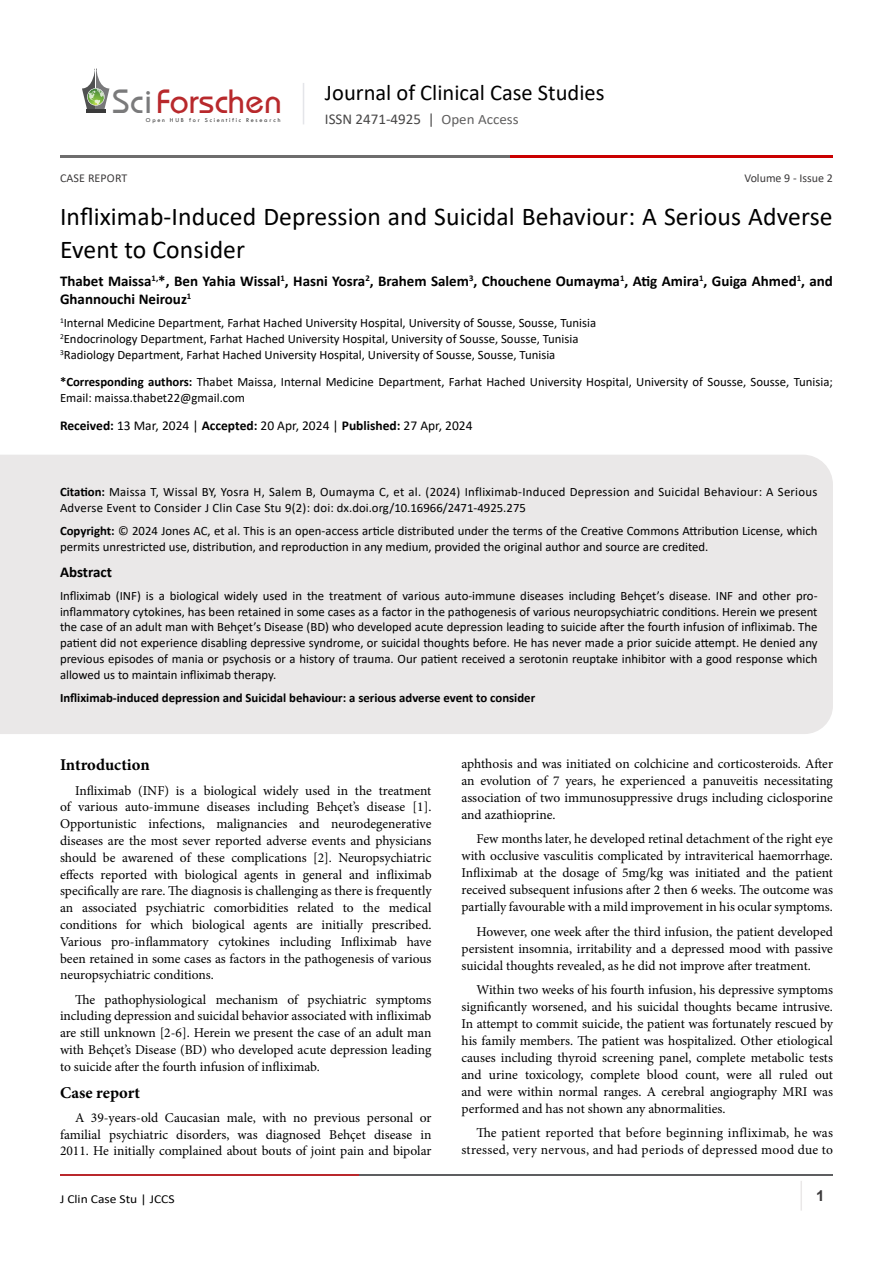
<style>
.page{position:relative;width:893px;height:1263px;background:#fff}
.page>*{position:absolute;margin:0;border:0;box-sizing:border-box;transform-origin:0 0}
.t1{font:35.1px "Opal";color:#b8292c}
.t2{font:25.65px/33px "Calibri";letter-spacing:.005em;color:#000}
.t3{font:22.5px "Calibri";color:#000}
.heading_1{font:700 16.5px "Minion Pro";color:#000}
.t4{font:700 15px/18px "Calibri";color:#000}
.t5{font:15px "Calibri";color:#474646}
.t6{font:700 15px "Arial";color:#3c3a3b}
.t7{font:13.5px/17px "Minion Pro";color:#000;text-align:justify}
.t8{font:13.5px/16.5px "Minion Pro";letter-spacing:.02em;color:#000;text-align:right}
.t9{font:13.5px "Calibri";color:#000}
.t10{font:12.75px/15.8px "Calibri";color:#000}
.t11{font:12.75px/15.8px "Calibri";letter-spacing:.02em;color:#000}
.t12{font:700 12.75px "Calibri";color:#000}
.t13{font:12.15px "Calibri";color:#000;scale:1.11 1}
.t14{font:12px "Calibri";color:#3c3a3b}
.t15{font:6.15px "Tw Cen";letter-spacing:.28em;color:#3a3a3a}
.s1{color:#7a7a7b}
.s2{font-size:14.25px;color:#605f5f}
.s3{font-weight:700}
</style>
<div class="page">
<hr style="left:86px;top:109px;width:19px;height:4px;background:#3a3a3a">
<svg style="left:82px;top:68px;width:27px;height:41px"></svg>
<hr style="left:303px;top:83px;width:1px;height:41px;background:#e4e5e9">
<hr style="left:800px;top:1181px;width:2px;height:29px;background:#eae8e8">
<hr style="left:60px;top:1174px;width:300px;height:2px;background:#b9282c">
<hr style="left:359px;top:1174px;width:474px;height:2px;background:#5d5e60">
<hr style="left:60px;top:155px;width:535px;height:2px;background:#6e6d6d">
<hr style="left:511px;top:155px;width:322px;height:2px;background:#ca0000">
<div style="left:0;top:455px;width:833px;height:279px;background:#eae8e8"></div>
<h1 class="t1" style="left:113px;top:80px;width:171px"><span class="s1">Sci</span>Forschen</h1>
<p class="t15" style="left:146px;top:116px;width:136px">Open HUB for Scientific Research</p>
<h3 class="t3" style="left:325px;top:77px;width:281px">Journal of Clinical Case Studies</h3>
<p class="t5" style="left:325px;top:109px;width:195px">ISSN 2471-4925 | <span class="s2">Open Access</span></p>
<p class="t14" style="left:744px;top:170px;width:90px">Volume 9 - Issue 2</p>
<p class="t14" style="left:60px;top:170px;width:69px">CASE REPORT</p>
<p class="t2" style="left:60px;top:199px;width:774px">Infliximab-Induced Depression and Suicidal Behaviour: A Serious Adverse<br>Event to Consider</p>
<p class="t4" style="left:60px;top:272px;width:774px">Thabet Maissa<sup>1,</sup>*, Ben Yahia Wissal<sup>1</sup>, Hasni Yosra<sup>2</sup>, Brahem Salem<sup>3</sup>, Chouchene Oumayma<sup>1</sup>, Atig Amira<sup>1</sup>, Guiga Ahmed<sup>1</sup>, and<br>Ghannouchi Neirouz<sup>1</sup></p>
<p class="t10" style="left:60px;top:315px;width:538px"><sup>1</sup>Internal Medicine Department, Farhat Hached University Hospital, University of Sousse, Sousse, Tunisia</p>
<p class="t10" style="left:60px;top:331px;width:520px"><sup>2</sup>Endocrinology Department, Farhat Hached University Hospital, University of Sousse, Sousse, Tunisia</p>
<p class="t10" style="left:60px;top:346px;width:497px"><sup>3</sup>Radiology Department, Farhat Hached University Hospital, University of Sousse, Sousse, Tunisia</p>
<p class="t10" style="left:60px;top:374px;width:774px"><span class="s3">*Corresponding authors:</span> Thabet Maissa, Internal Medicine Department, Farhat Hached University Hospital, University of Sousse, Sousse, Tunisia;<br>Email: maissa.thabet22@gmail.com</p>
<p class="t9" style="left:60px;top:417px;width:414px"><span class="s3">Received:</span> 13 Mar, 2024 | <span class="s3">Accepted:</span> 20 Apr, 2024 | <span class="s3">Published:</span> 27 Apr, 2024</p>
<p class="t11" style="left:60px;top:484px;width:759px"><span class="s3">Citation:</span> Maissa T, Wissal BY, Yosra H, Salem B, Oumayma C, et al. (2024) Infliximab-Induced Depression and Suicidal Behaviour: A Serious<br>Adverse Event to Consider J Clin Case Stu 9(2): doi: dx.doi.org/10.16966/2471-4925.275</p>
<p class="t10" style="left:60px;top:523px;width:759px"><span class="s3">Copyright:</span> © 2024 Jones AC, et al. This is an open-access article distributed under the terms of the Creative Commons Attribution License, which permits unrestricted use, distribution, and reproduction in any medium, provided the original author and source are credited.</p>
<p class="t4" style="left:60px;top:562px;width:53px">Abstract</p>
<p class="t10" style="left:60px;top:587px;width:759px;text-align:justify">Infliximab (INF) is a biological widely used in the treatment of various auto-immune diseases including Behçet’s disease. INF and other pro&shy;inflammatory cytokines, has been retained in some cases as a factor in the pathogenesis of various neuropsychiatric conditions. Herein we present the case of an adult man with Behçet’s Disease (BD) who developed acute depression leading to suicide after the fourth infusion of infliximab. The patient did not experience disabling depressive syndrome, or suicidal thoughts before. He has never made a prior suicide attempt. He denied any previous episodes of mania or psychosis or a history of trauma. Our patient received a serotonin reuptake inhibitor with a good response which allowed us to maintain infliximab therapy.</p>
<p class="t12" style="left:60px;top:689px;width:477px">Infliximab-induced depression and Suicidal behaviour: a serious adverse event to consider</p>
<p class="heading_1" style="left:60px;top:753px;width:91px">Introduction</p>
<p class="t7" style="left:60px;top:782px;width:373px;text-indent:15px">Infliximab (INF) is a biological widely used in the treatment of various auto-immune diseases including Behçet’s disease [1].<br>Opportunistic infections, malignancies and neurodegenerative diseases are the most sever reported adverse events and physicians should be awarened of these complications [2]. Neuropsychiatric effects reported with biological agents in general and infliximab specifically are rare. The diagnosis is challenging as there is frequently an associated psychiatric comorbidities related to the medical conditions for which biological agents are initially prescribed.<br>Various pro-inflammatory cytokines including Infliximab have been retained in some cases as factors in the pathogenesis of various neuropsychiatric conditions.</p>
<p class="t7" style="left:60px;top:991px;width:373px;text-indent:15px">The pathophysiological mechanism of psychiatric symptoms including depression and suicidal behavior associated with infliximab are still unknown [2-6]. Herein we present the case of an adult man with Behçet’s Disease (BD) who developed acute depression leading to suicide after the fourth infusion of infliximab.</p>
<p class="heading_1" style="left:60px;top:1081px;width:82px">Case report</p>
<p class="t7" style="left:60px;top:1110px;width:373px;line-height:16.5px;text-indent:15px">A 39-years-old Caucasian male, with no previous personal or familial psychiatric disorders, was diagnosed Behçet disease in 2011. He initially complained about bouts of joint pain and bipolar</p>
<p class="t7" style="left:461px;top:755px;width:373px">aphthosis and was initiated on colchicine and corticosteroids. After an evolution of 7 years, he experienced a panuveitis necessitating association of two immunosuppressive drugs including ciclosporine and azathioprine.</p>
<p class="t7" style="left:461px;top:831px;width:373px;text-indent:15px">Few months later, he developed retinal detachment of the right eye with occlusive vasculitis complicated by intraviterical haemorrhage.<br>Infliximab at the dosage of 5mg/kg was initiated and the patient received subsequent infusions after 2 then 6 weeks. The outcome was partially favourable with a mild improvement in his ocular symptoms.</p>
<p class="t7" style="left:461px;top:923px;width:373px;text-indent:15px">However, one week after the third infusion, the patient developed persistent insomnia, irritability and a depressed mood with passive suicidal thoughts revealed, as he did not improve after treatment.</p>
<p class="t7" style="left:461px;top:981px;width:373px;text-indent:15px">Within two weeks of his fourth infusion, his depressive symptoms significantly worsened, and his suicidal thoughts became intrusive.<br>In attempt to commit suicide, the patient was fortunately rescued by his family members. The patient was hospitalized. Other etiological causes including thyroid screening panel, complete metabolic tests and urine toxicology, complete blood count, were all ruled out and were within normal ranges. A cerebral angiography MRI was performed and has not shown any abnormalities.</p>
<p class="t8" style="left:461px;top:1124px;width:373px">The patient reported that before beginning infliximab, he was stressed, very nervous, and had periods of depressed mood due to</p>
<p class="t13" style="left:60px;top:1190px;width:105px">J Clin Case Stu | JCCS</p>
<p class="t6" style="left:816px;top:1185px;width:10px">1</p>
</div>
